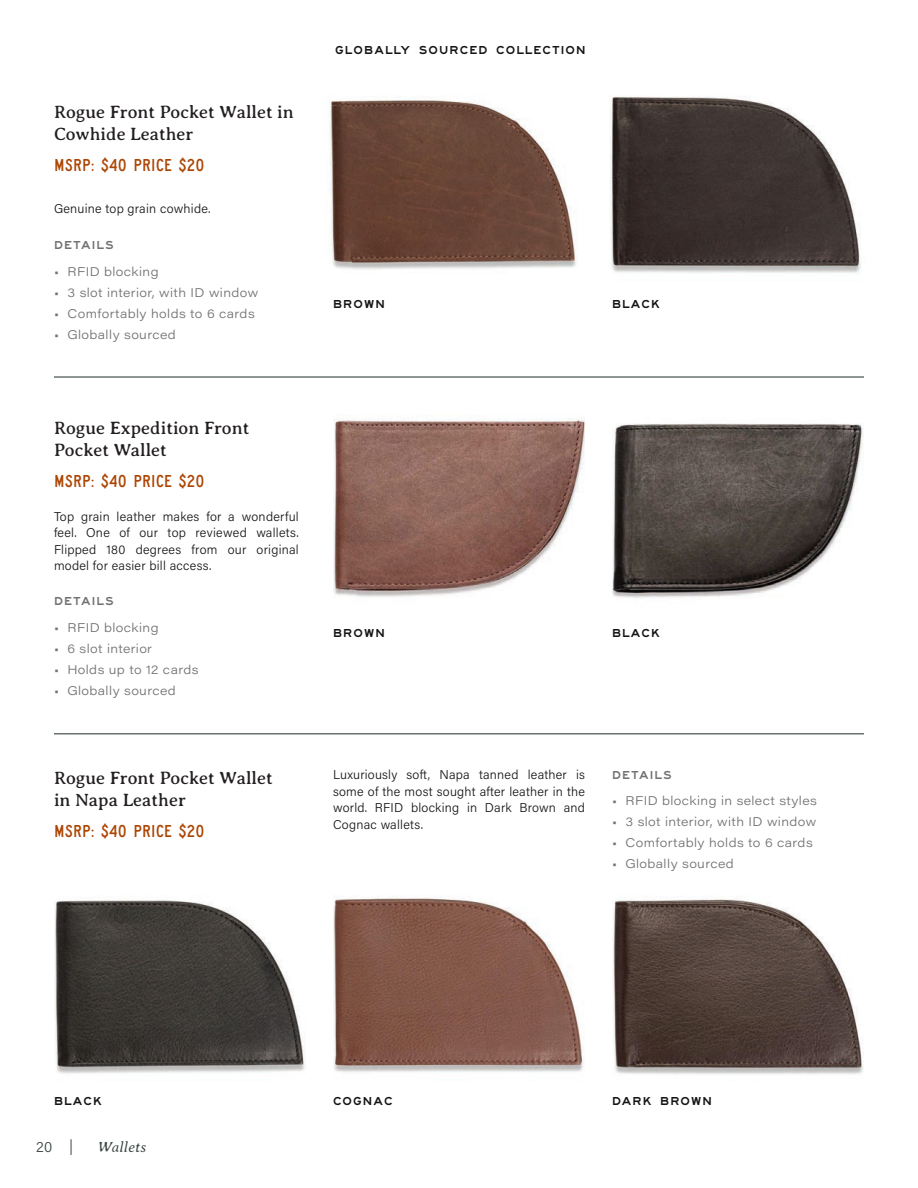
<style>
.page{position:relative;width:918px;height:1188px;background:#fff}
.page>*{position:absolute;margin:0;border:0;box-sizing:border-box;transform-origin:0 0}
.Product_Name{font:18px/21.6px "Averia Serif Libre";color:#231f20}
.Price{font:18px "Saa Series CD";letter-spacing:.01em;color:#ac4503}
.Paragraph_Large{font:italic 300 15px "Averia Serif Libre";letter-spacing:.02em;color:#384441}
.Paragraph_Large-2{font:300 15px "Acumin Pro";color:#384441}
.Product_Description{font:300 12.75px/16.5px "Acumin Pro";letter-spacing:.02em;color:#151515;text-align:justify}
.t1{font:300 12.3px "Acumin Pro Wide";letter-spacing:.03em;color:#727272}
.Heading_4{font:12px "Saa Series FD";letter-spacing:.1em;color:#151515}
.H4_-_Details{font:12px "Saa Series FD";letter-spacing:.1em;color:#727272}
</style>
<div class="page">
<img style="left:54px;top:900px;width:252px;height:174px">
<img style="left:612px;top:899px;width:251px;height:176px">
<img style="left:333px;top:897px;width:252px;height:175px">
<img style="left:329px;top:97px;width:247px;height:173px">
<img style="left:333px;top:418px;width:252px;height:179px">
<img style="left:612px;top:423px;width:251px;height:175px">
<img style="left:610px;top:96px;width:251px;height:177px">
<hr style="left:54px;top:733px;width:810px;height:1px;background:#384441">
<hr style="left:54px;top:376px;width:810px;height:2px;background:#384441">
<p class="Product_Name" style="left:54px;top:101px;width:241px">Rogue Front Pocket Wallet in<br>Cowhide Leather</p>
<p class="Price" style="left:54px;top:155px;width:152px">MSRP: $40 PRICE $20</p>
<p class="Product_Description" style="left:54px;top:200px;width:158px">Genuine top grain cowhide.</p>
<p class="H4_-_Details" style="left:54px;top:239px;width:61px">DETAILS</p>
<p class="t1" style="left:54px;top:262px;width:106px">• RFID blocking</p>
<p class="t1" style="left:54px;top:283px;width:206px">• 3 slot interior, with ID window</p>
<p class="t1" style="left:54px;top:304px;width:202px">• Comfortably holds to 6 cards</p>
<p class="t1" style="left:54px;top:325px;width:123px">• Globally sourced</p>
<p class="Product_Name" style="left:54px;top:417px;width:197px">Rogue Expedition Front<br>Pocket Wallet</p>
<p class="Price" style="left:54px;top:472px;width:152px">MSRP: $40 PRICE $20</p>
<p class="Product_Description" style="left:54px;top:507px;width:246px">Top grain leather makes for a wonderful feel. One of our top reviewed wallets.<br>Flipped 180 degrees from our original model for easier bill access.</p>
<p class="H4_-_Details" style="left:54px;top:595px;width:61px">DETAILS</p>
<p class="t1" style="left:54px;top:618px;width:106px">• RFID blocking</p>
<p class="t1" style="left:54px;top:639px;width:100px">• 6 slot interior</p>
<p class="t1" style="left:54px;top:660px;width:146px">• Holds up to 12 cards</p>
<p class="t1" style="left:54px;top:681px;width:123px">• Globally sourced</p>
<p class="Product_Name" style="left:54px;top:768px;width:220px">Rogue Front Pocket Wallet</p>
<p class="Product_Name" style="left:54px;top:789px;width:133px">in Napa Leather</p>
<p class="Price" style="left:54px;top:822px;width:152px">MSRP: $40 PRICE $20</p>
<p class="Heading_4" style="left:335px;top:43px;width:252px">GLOBALLY SOURCED COLLECTION</p>
<p class="Heading_4" style="left:333px;top:298px;width:53px">BROWN</p>
<p class="Heading_4" style="left:612px;top:298px;width:49px">BLACK</p>
<p class="Heading_4" style="left:333px;top:626px;width:53px">BROWN</p>
<p class="Heading_4" style="left:612px;top:626px;width:49px">BLACK</p>
<p class="Product_Description" style="left:333px;top:766px;width:254px">Luxuriously soft, Napa tanned leather is some of the most sought after leather in the world. RFID blocking in Dark Brown and Cognac wallets.</p>
<p class="H4_-_Details" style="left:612px;top:768px;width:61px">DETAILS</p>
<p class="t1" style="left:612px;top:792px;width:207px">• RFID blocking in select styles</p>
<p class="t1" style="left:612px;top:813px;width:206px">• 3 slot interior, with ID window</p>
<p class="t1" style="left:612px;top:834px;width:202px">• Comfortably holds to 6 cards</p>
<p class="t1" style="left:612px;top:855px;width:123px">• Globally sourced</p>
<p class="Heading_4" style="left:54px;top:1094px;width:49px">BLACK</p>
<p class="Heading_4" style="left:333px;top:1094px;width:61px">COGNAC</p>
<p class="Heading_4" style="left:612px;top:1094px;width:101px">DARK BROWN</p>
<p class="Paragraph_Large-2" style="left:36px;top:1136px;width:39px">20 |</p>
<p class="Paragraph_Large" style="left:98px;top:1138px;width:50px">Wallets</p>
</div>
